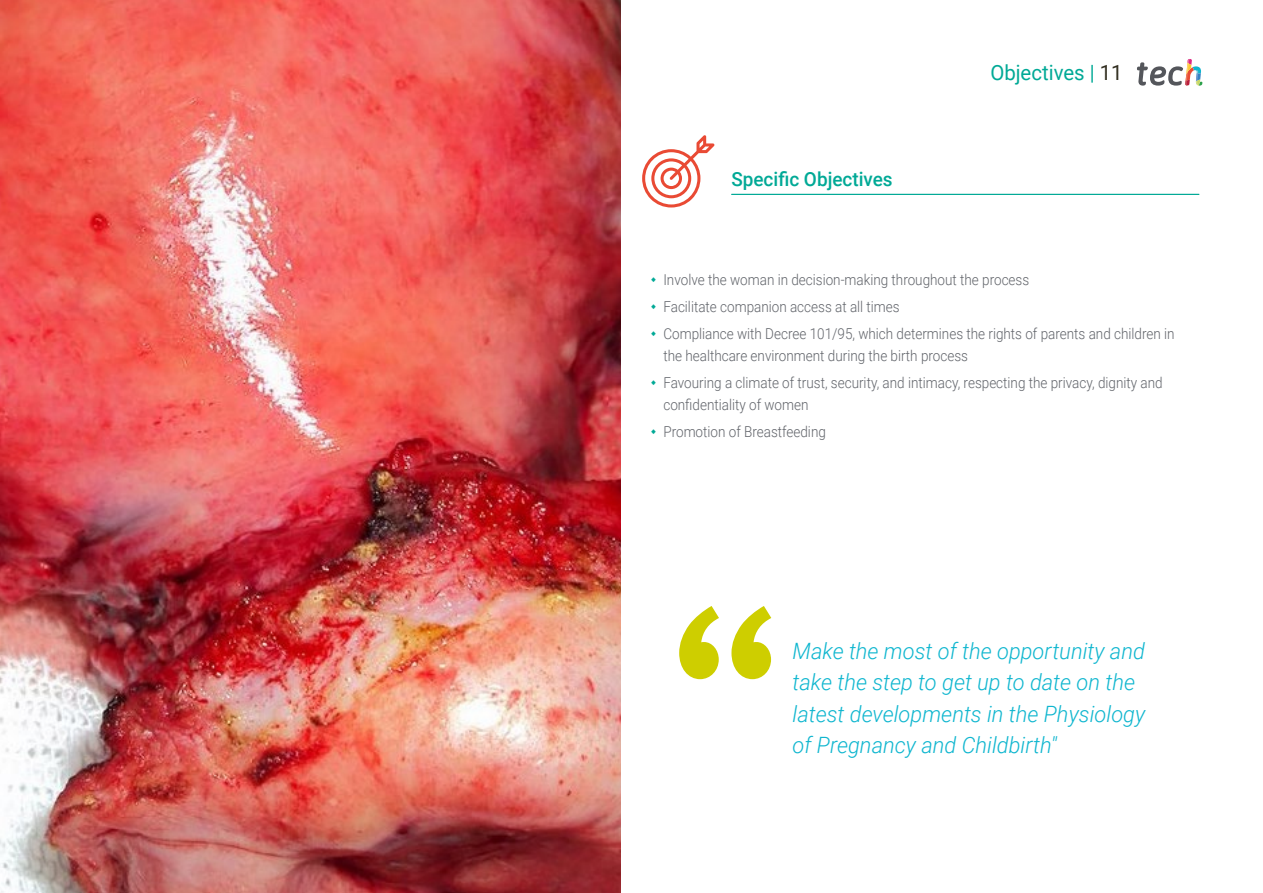
<style>
.page{position:relative;width:1263px;height:893px;background:#fff}
.page>*{position:absolute;margin:0;border:0;box-sizing:border-box;transform-origin:0 0}
.t1{font:italic 300 22.5px/31.5px "Roboto";color:#0fb6cf}
.t2{font:21px "Roboto";color:#00a996}
.t3{font:500 19.5px "Roboto";color:#00a996}
.t4{font:300 15px/26.7px "Roboto";color:#61646a;scale:.9 1}
.s1{color:#312e20}
</style>
<div class="page">
<img style="left:0;top:0;width:621px;height:893px">
<svg style="left:679px;top:606px;width:92px;height:73px"></svg>
<svg style="left:642px;top:135px;width:72px;height:72px"></svg>
<hr style="left:731px;top:194px;width:468px;height:1px;background:#00a996">
<svg style="left:1137px;top:59px;width:65px;height:27px"></svg>
<h3 class="t3" style="left:731px;top:165px;width:163px">Specific Objectives</h3>
<h2 class="t2" style="left:990px;top:57px;width:134px">Objectives | <span class="s1">11</span></h2>
<p class="t4" style="left:663px;top:266px;width:569px">Involve the woman in decision-making throughout the process<br>Facilitate companion access at all times<br>Compliance with Decree 101/95, which determines the rights of parents and children in</p>
<p class="t4" style="left:663px;top:342px;width:556px">the healthcare environment during the birth process<br>Favouring a climate of trust, security, and intimacy, respecting the privacy, dignity and</p>
<p class="t4" style="left:663px;top:391px;width:182px">confidentiality of women<br>Promotion of Breastfeeding</p>
<h1 class="t1" style="left:792px;top:634px;width:354px">Make the most of the opportunity and take the step to get up to date on the latest developments in the Physiology of Pregnancy and Childbirth"</h1>
</div>
